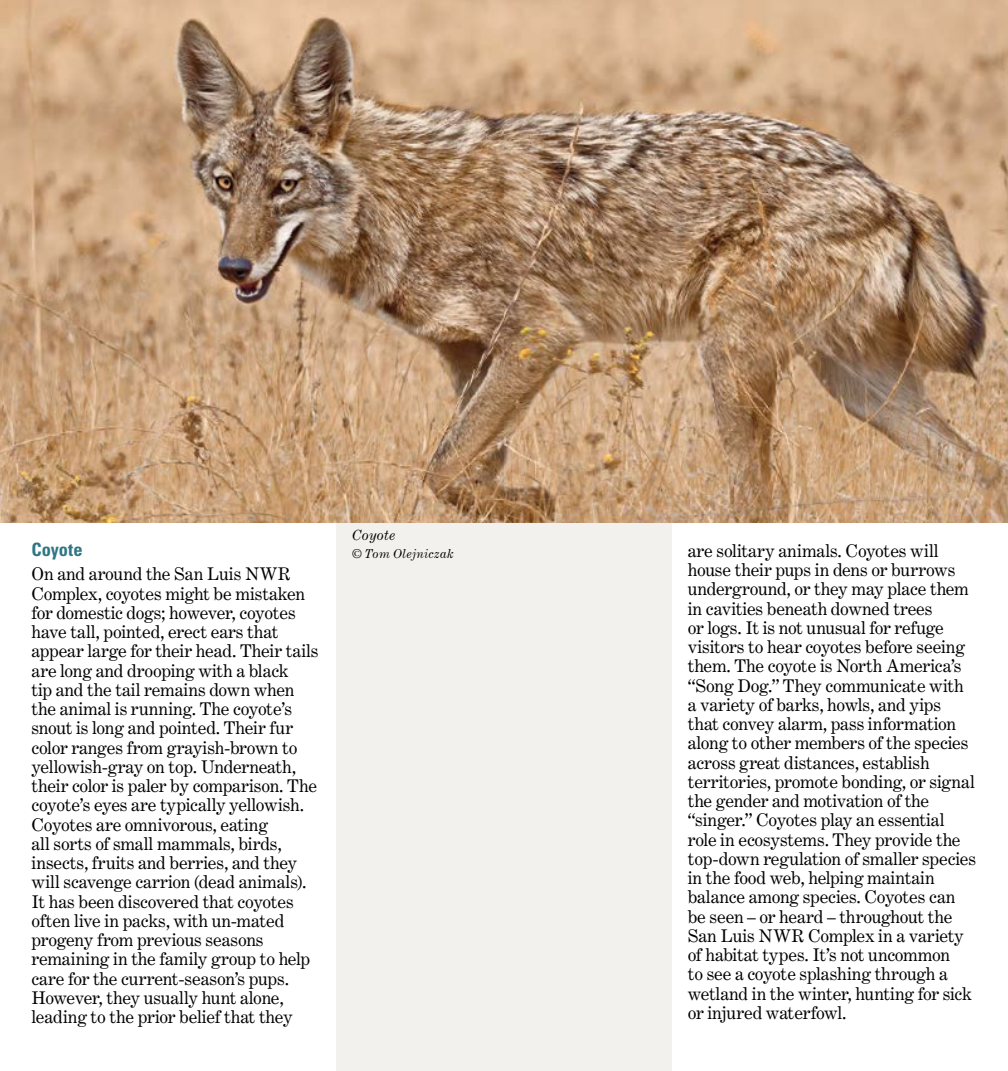
<style>
.page{position:relative;width:1008px;height:1071px;background:#fff}
.page>*{position:absolute;margin:0;border:0;box-sizing:border-box;transform-origin:0 0}
.t1{font:700 condensed 18.38px "Univers LT Std";letter-spacing:.005em;color:#2e7684}
.Text{font:17.5px/19.2px "Century Expanded";letter-spacing:-.01em;color:#000}
.Captions{font:italic 14px "Century Expanded";letter-spacing:.005em;color:#000}
.photo_credits{font:italic 12.25px "Century Expanded";letter-spacing:.02em;color:#000}
</style>
<div class="page">
<div style="left:336px;top:0;width:336px;height:1071px;background:#f3f1ee"></div>
<img style="left:0;top:0;width:1008px;height:522px">
<p class="Captions" style="left:352px;top:527px;width:45px">Coyote</p>
<h1 class="t1" style="left:32px;top:539px;width:53px">Coyote</h1>
<p class="photo_credits" style="left:352px;top:546px;width:104px">© Tom Olejniczak</p>
<p class="Text" style="left:32px;top:565px;width:289px">On and around the San Luis NWR Complex, coyotes might be mistaken for domestic dogs; however, coyotes have tall, pointed, erect ears that appear large for their head. Their tails are long and drooping with a black<br>tip and the tail remains down when the animal is running. The coyote’s snout is long and pointed. Their fur color ranges from grayish-brown to yellowish-gray on top. Underneath, their color is paler by comparison. The coyote’s eyes are typically yellowish.<br>Coyotes are omnivorous, eating<br>all sorts of small mammals, birds, insects, fruits and berries, and they will scavenge carrion (dead animals).<br>It has been discovered that coyotes often live in packs, with un-mated progeny from previous seasons remaining in the family group to help care for the current-season’s pups.<br>However, they usually hunt alone, leading to the prior belief that they</p>
<p class="Text" style="left:688px;top:541px;width:290px">are solitary animals. Coyotes will house their pups in dens or burrows underground, or they may place them in cavities beneath downed trees<br>or logs. It is not unusual for refuge visitors to hear coyotes before seeing them. The coyote is North America’s “Song Dog.” They communicate with a variety of barks, howls, and yips that convey alarm, pass information along to other members of the species across great distances, establish territories, promote bonding, or signal the gender and motivation of the “singer.” Coyotes play an essential role in ecosystems. They provide the top-down regulation of smaller species in the food web, helping maintain balance among species. Coyotes can be seen – or heard – throughout the San Luis NWR Complex in a variety of habitat types. It’s not uncommon<br>to see a coyote splashing through a wetland in the winter, hunting for sick or injured waterfowl.</p>
</div>
